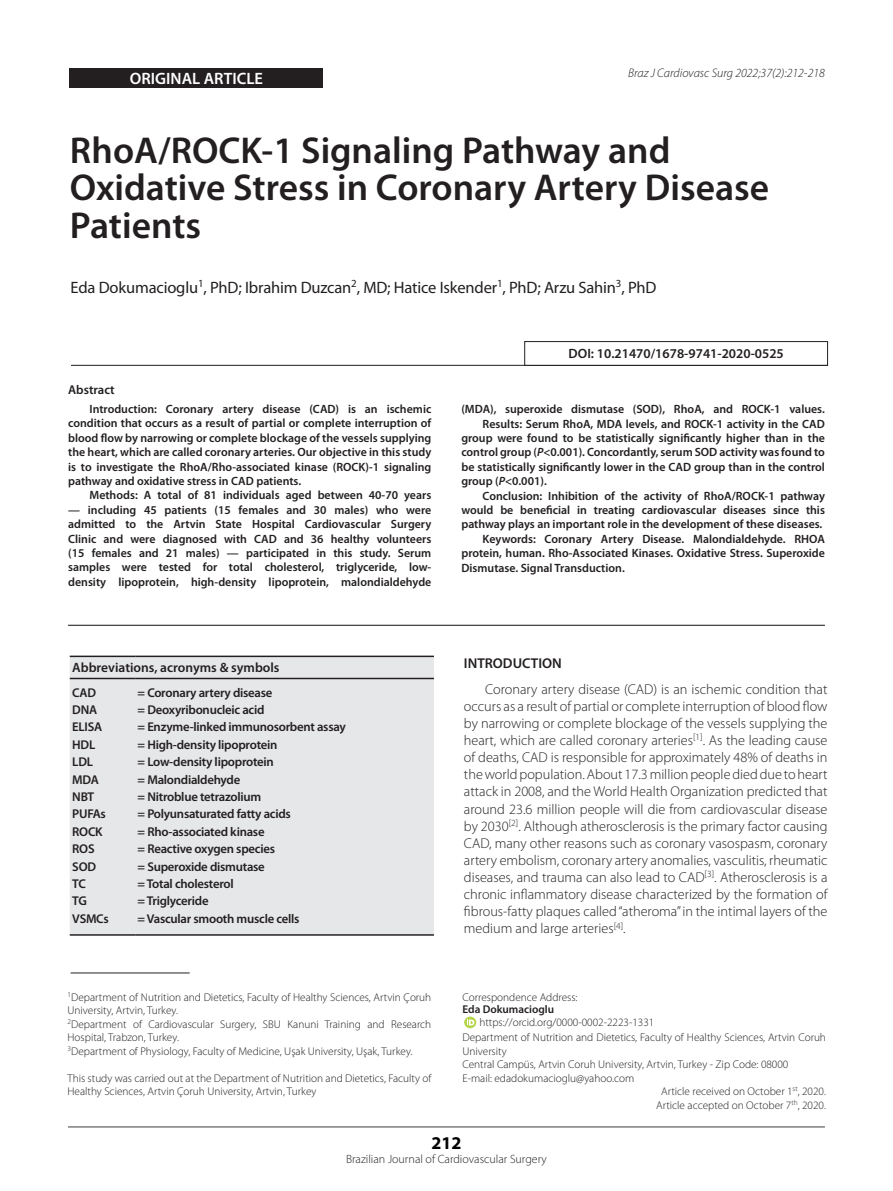
<style>
.page{position:relative;width:893px;height:1191px;background:#fff}
.page>*{position:absolute;margin:0;border:0;box-sizing:border-box;transform-origin:0 0}
.Titulo_1{font:600 37.5px/37.5px "Myriad Pro";color:#231f20}
.t1{font:700 18px "Myriad Pro";color:#000}
.autores{font:16.5px "Myriad Pro";letter-spacing:-.01em;color:#231f20}
.t2{font:600 16.5px "Myriad Pro";color:#fff}
.t3{font:300 14.25px/17.1px "Myriad Pro";color:#231f20;text-align:justify}
.Titulos_2{font:600 14.25px "Myriad Pro";color:#231f20}
.pe_de_pagina{font:600 13.5px "Myriad Pro";color:#231f20}
.Quadro_siglas{font:600 12.75px "Myriad Pro";letter-spacing:-.02em;color:#231f20}
.Abstract_titulo{font:600 12.75px "Myriad Pro";color:#231f20}
.t4{font:italic 300 12.45px "Myriad Pro";color:#231f20}
.abstract{font:600 12px/14.4px "Myriad Pro";color:#231f20;text-align:justify}
.t5{font:300 12px "Myriad Pro";color:#231f20}
.referencias{font:300 11.25px/13.5px "Myriad Pro";color:#231f20}
.orcid{font:300 11.25px "Myriad Pro";color:#231f20}
.Autor_pé_de_pagina{font:600 11.25px "Myriad Pro";color:#231f20}
.s1{font-style:italic}
</style>
<div class="page">
<hr style="left:68px;top:1126px;width:757px;height:1px;background:#3e3e3f">
<div style="left:70px;top:68px;width:253px;height:20px;background:#231f20"></div>
<hr style="left:71px;top:365px;width:757px;height:1px;background:#231f20">
<div style="left:524px;top:341px;width:304px;height:25px;border:1px solid #231f20"></div>
<hr style="left:71px;top:972px;width:119px;height:1px;background:#231f20">
<hr style="left:68px;top:625px;width:757px;height:1px;background:#231f20">
<div style="left:70px;top:657px;width:364px;height:277px;background:#e6e7e9"></div>
<hr style="left:70px;top:655px;width:65px;height:2px;background:#231f20">
<hr style="left:135px;top:655px;width:299px;height:2px;background:#231f20">
<hr style="left:70px;top:678px;width:65px;height:1px;background:#231f20">
<hr style="left:135px;top:678px;width:299px;height:1px;background:#231f20">
<hr style="left:70px;top:934px;width:65px;height:1px;background:#231f20">
<hr style="left:135px;top:934px;width:299px;height:1px;background:#231f20">
<svg style="left:464px;top:1016px;width:12px;height:12px"></svg>
<svg style="left:467px;top:1018px;width:7px;height:7px"></svg>
<p class="t2" style="left:130px;top:68px;width:135px">ORIGINAL ARTICLE</p>
<p class="t4" style="left:628px;top:67px;width:198px">Braz J Cardiovasc Surg 2022;37(2):212-218</p>
<p class="Titulo_1" style="left:70px;top:130px;width:701px">RhoA/ROCK-1 Signaling Pathway and<br>Oxidative Stress in Coronary Artery Disease<br>Patients</p>
<p class="autores" style="left:71px;top:278px;width:587px">Eda Dokumacioglu<sup>1</sup>, PhD; Ibrahim Duzcan<sup>2</sup>, MD; Hatice Iskender<sup>1</sup>, PhD; Arzu Sahin<sup>3</sup>, PhD</p>
<p class="Abstract_titulo" style="left:68px;top:382px;width:48px">Abstract</p>
<p class="abstract" style="left:68px;top:401px;width:365px;text-indent:21px">Introduction: Coronary artery disease (CAD) is an ischemic condition that occurs as a result of partial or complete interruption of blood flow by narrowing or complete blockage of the vessels supplying the heart, which are called coronary arteries. Our objective in this study is to investigate the RhoA/Rho-associated kinase (ROCK)-1 signaling pathway and oxidative stress in CAD patients.</p>
<p class="abstract" style="left:89px;top:488px;width:343px">Methods: A total of 81 individuals aged between 40-70 years</p>
<p class="abstract" style="left:68px;top:502px;width:365px">— including 45 patients (15 females and 30 males) who were admitted to the Artvin State Hospital Cardiovascular Surgery Clinic and were diagnosed with CAD and 36 healthy volunteers (15 females and 21 males) — participated in this study. Serum samples were tested for total cholesterol, triglyceride, low&shy;density lipoprotein, high-density lipoprotein, malondialdehyde</p>
<p class="pe_de_pagina" style="left:72px;top:659px;width:209px">Abbreviations, acronyms &amp; symbols</p>
<p class="Quadro_siglas" style="left:72px;top:684px;width:25px">CAD</p>
<p class="Quadro_siglas" style="left:72px;top:701px;width:26px">DNA</p>
<p class="Quadro_siglas" style="left:72px;top:719px;width:31px">ELISA</p>
<p class="Quadro_siglas" style="left:72px;top:736px;width:25px">HDL</p>
<p class="Quadro_siglas" style="left:72px;top:754px;width:22px">LDL</p>
<p class="Quadro_siglas" style="left:72px;top:771px;width:28px">MDA</p>
<p class="Quadro_siglas" style="left:72px;top:788px;width:23px">NBT</p>
<p class="Quadro_siglas" style="left:72px;top:806px;width:35px">PUFAs</p>
<p class="Quadro_siglas" style="left:72px;top:823px;width:32px">ROCK</p>
<p class="Quadro_siglas" style="left:72px;top:841px;width:24px">ROS</p>
<p class="Quadro_siglas" style="left:72px;top:858px;width:25px">SOD</p>
<p class="Quadro_siglas" style="left:72px;top:875px;width:15px">TC</p>
<p class="Quadro_siglas" style="left:72px;top:893px;width:16px">TG</p>
<p class="Quadro_siglas" style="left:72px;top:910px;width:38px">VSMCs</p>
<p class="Quadro_siglas" style="left:138px;top:684px;width:136px">= Coronary artery disease</p>
<p class="Quadro_siglas" style="left:138px;top:701px;width:128px">= Deoxyribonucleic acid</p>
<p class="Quadro_siglas" style="left:138px;top:719px;width:210px">= Enzyme-linked immunosorbent assay</p>
<p class="Quadro_siglas" style="left:138px;top:736px;width:141px">= High-density lipoprotein</p>
<p class="Quadro_siglas" style="left:138px;top:754px;width:138px">= Low-density lipoprotein</p>
<p class="Quadro_siglas" style="left:138px;top:771px;width:104px">= Malondialdehyde</p>
<p class="Quadro_siglas" style="left:138px;top:788px;width:125px">= Nitroblue tetrazolium</p>
<p class="Quadro_siglas" style="left:138px;top:806px;width:155px">= Polyunsaturated fatty acids</p>
<p class="Quadro_siglas" style="left:138px;top:823px;width:128px">= Rho-associated kinase</p>
<p class="Quadro_siglas" style="left:138px;top:841px;width:139px">= Reactive oxygen species</p>
<p class="Quadro_siglas" style="left:138px;top:858px;width:129px">= Superoxide dismutase</p>
<p class="Quadro_siglas" style="left:138px;top:875px;width:98px">= Total cholesterol</p>
<p class="Quadro_siglas" style="left:138px;top:893px;width:73px">= Triglyceride</p>
<p class="Quadro_siglas" style="left:138px;top:910px;width:163px">= Vascular smooth muscle cells</p>
<p class="referencias" style="left:68px;top:990px;width:365px"><sup>1</sup>Department of Nutrition and Dietetics, Faculty of Healthy Sciences, Artvin Çoruh<br>University, Artvin, Turkey.</p>
<p class="referencias" style="left:68px;top:1017px;width:365px"><sup>2</sup>Department of Cardiovascular Surgery, SBU Kanuni Training and Research<br>Hospital, Trabzon, Turkey.</p>
<p class="referencias" style="left:68px;top:1044px;width:347px"><sup>3</sup>Department of Physiology, Faculty of Medicine, Uşak University, Uşak, Turkey.</p>
<p class="referencias" style="left:68px;top:1071px;width:365px">This study was carried out at the Department of Nutrition and Dietetics, Faculty of<br>Healthy Sciences, Artvin Çoruh University, Artvin, Turkey</p>
<p class="pe_de_pagina" style="left:569px;top:345px;width:217px">DOI: 10.21470/1678-9741-2020-0525</p>
<p class="abstract" style="left:461px;top:401px;width:365px">(MDA), superoxide dismutase (SOD), RhoA, and ROCK-1 values.</p>
<p class="abstract" style="left:461px;top:416px;width:365px;text-indent:21px">Results: Serum RhoA, MDA levels, and ROCK-1 activity in the CAD group were found to be statistically significantly higher than in the control group (<span class="s1">P</span>&lt;0.001). Concordantly, serum SOD activity was found to be statistically significantly lower in the CAD group than in the control group (<span class="s1">P</span>&lt;0.001).</p>
<p class="abstract" style="left:461px;top:488px;width:365px;text-indent:21px">Conclusion: Inhibition of the activity of RhoA/ROCK-1 pathway would be beneficial in treating cardiovascular diseases since this pathway plays an important role in the development of these diseases.</p>
<p class="abstract" style="left:461px;top:531px;width:365px;text-indent:21px">Keywords: Coronary Artery Disease. Malondialdehyde. RHOA protein, human. Rho-Associated Kinases. Oxidative Stress. Superoxide Dismutase. Signal Transduction.</p>
<p class="Titulos_2" style="left:464px;top:654px;width:99px">INTRODUCTION</p>
<p class="t3" style="left:464px;top:680px;width:365px;text-indent:21px">Coronary artery disease (CAD) is an ischemic condition that occurs as a result of partial or complete interruption of blood flow by narrowing or complete blockage of the vessels supplying the heart, which are called coronary arteries<sup>[1]</sup>. As the leading cause of deaths, CAD is responsible for approximately 48% of deaths in the world population. About 17.3 million people died due to heart attack in 2008, and the World Health Organization predicted that around 23.6 million people will die from cardiovascular disease by 2030<sup>[2]</sup>. Although atherosclerosis is the primary factor causing CAD, many other reasons such as coronary vasospasm, coronary artery embolism, coronary artery anomalies, vasculitis, rheumatic diseases, and trauma can also lead to CAD<sup>[3]</sup>. Atherosclerosis is a chronic inflammatory disease characterized by the formation of fibrous-fatty plaques called “atheroma” in the intimal layers of the medium and large arteries<sup>[4]</sup>.</p>
<p class="referencias" style="left:462px;top:990px;width:117px">Correspondence Address:</p>
<p class="Autor_pé_de_pagina" style="left:462px;top:1001px;width:93px">Eda Dokumacioglu</p>
<p class="orcid" style="left:479px;top:1015px;width:176px">https://orcid.org/0000-0002-2223-1331</p>
<p class="referencias" style="left:462px;top:1030px;width:365px">Department of Nutrition and Dietetics, Faculty of Healthy Sciences, Artvin Coruh<br>University</p>
<p class="referencias" style="left:462px;top:1057px;width:327px">Central Campüs, Artvin Coruh University, Artvin, Turkey - Zip Code: 08000</p>
<p class="referencias" style="left:462px;top:1071px;width:173px">E-mail: edadokumacioglu@yahoo.com</p>
<p class="referencias" style="left:661px;top:1084px;width:166px">Article received on October 1<sup>st</sup>, 2020.</p>
<p class="referencias" style="left:656px;top:1098px;width:171px">Article accepted on October 7<sup>th</sup>, 2020.</p>
<h2 class="t1" style="left:431px;top:1132px;width:31px">212</h2>
<p class="t5" style="left:346px;top:1151px;width:202px">Brazilian Journal of Cardiovascular Surgery</p>
</div>
